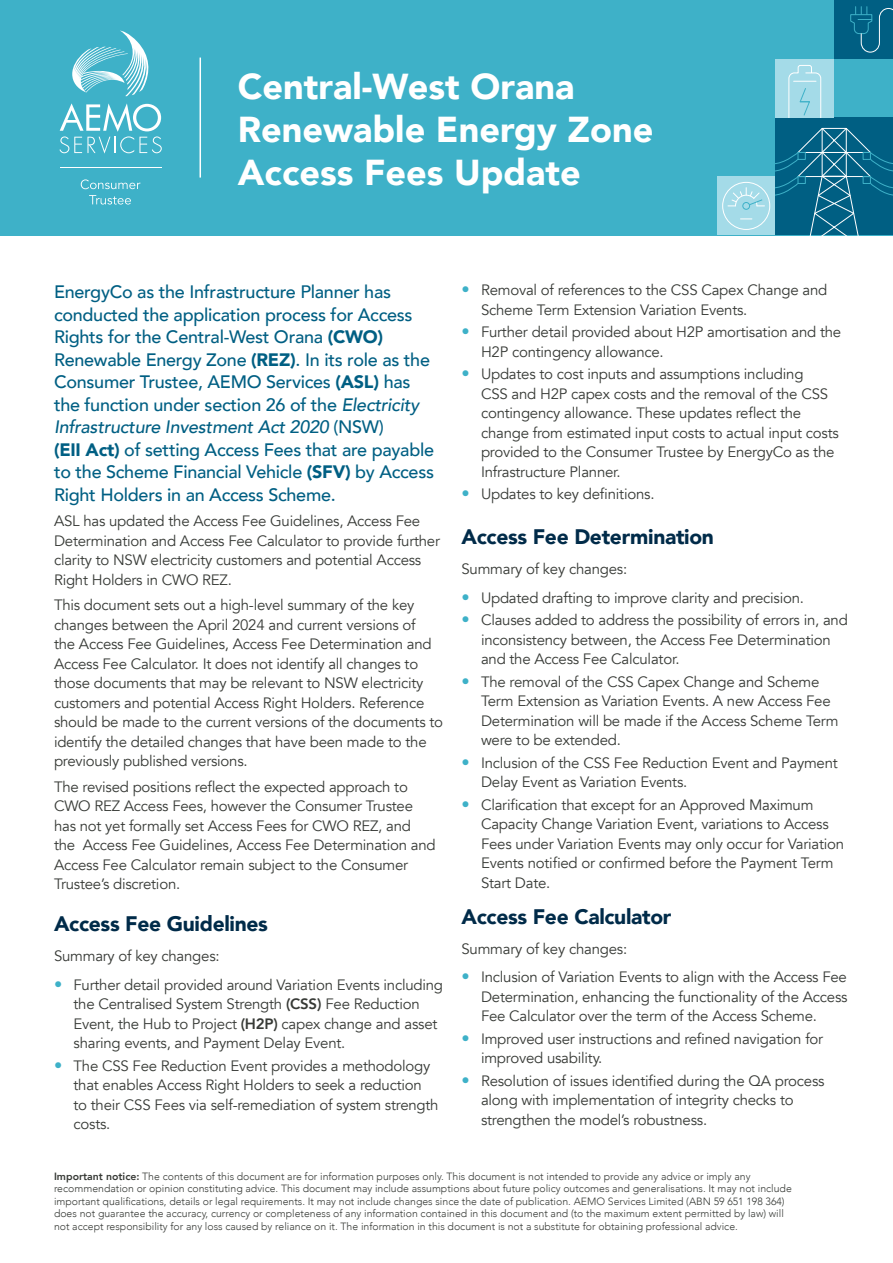
<style>
.page{position:relative;width:893px;height:1263px;background:#fff}
.page>*{position:absolute;margin:0;border:0;box-sizing:border-box;transform-origin:0 0}
.t1{font:900 36px/43.2px "Avenir";color:#fff}
.t2{font:900 21px "Avenir";letter-spacing:-.015em;color:#002b49}
.t3{font:500 18px/22.5px "Avenir";letter-spacing:-.015em;color:#005f83}
.t4{font:15px/19.5px "Avenir";letter-spacing:-.015em;color:#373a36}
.t5{font:300 10.5px/12.6px "Avenir";color:#373a36}
.s1{font-weight:900}
.s2{font-style:italic}
.s3{font-weight:800;font-size:16.5px;color:#3eb1c8}
.s4{font-weight:800}
</style>
<div class="page">
<div style="left:0;top:0;width:893px;height:235px;background:#3eb1c8"></div>
<svg style="left:72px;top:31px;width:77px;height:65px"></svg>
<svg style="left:59px;top:103px;width:103px;height:51px"></svg>
<hr style="left:60px;top:168px;width:101px;height:1px;background:#fff">
<svg style="left:81px;top:179px;width:59px;height:10px"></svg>
<svg style="left:89px;top:195px;width:42px;height:10px"></svg>
<hr style="left:200px;top:58px;width:1px;height:120px;background:#fff">
<div style="left:717px;top:177px;width:58px;height:58px;background:#a4dbe8"></div>
<div style="left:775px;top:118px;width:118px;height:117px;background:#005f83"></div>
<div style="left:775px;top:59px;width:59px;height:59px;background:#a4dbe8"></div>
<div style="left:834px;top:0;width:59px;height:59px;background:#005f83"></div>
<div style="left:722px;top:182px;width:48px;height:48px;border:1px solid #fff;border-radius:50%"></div>
<div style="left:742px;top:202px;width:8px;height:8px;border:1px solid #3eb1c8;border-radius:50%"></div>
<svg style="left:728px;top:188px;width:36px;height:19px"></svg>
<svg style="left:740px;top:218px;width:12px;height:1px"></svg>
<svg style="left:775px;top:127px;width:118px;height:108px"></svg>
<svg style="left:788px;top:65px;width:34px;height:53px"></svg>
<svg style="left:850px;top:7px;width:43px;height:46px"></svg>
<h1 class="t1" style="left:238px;top:64px;width:417px">Central-West Orana<br>Renewable Energy Zone<br>Access Fees Update</h1>
<p class="t3" style="left:54px;top:279px;width:382px">EnergyCo as the Infrastructure Planner has conducted the application process for Access Rights for the Central-West Orana <span class="s1">(CWO)<br></span>Renewable Energy Zone <span class="s1">(REZ)</span>. In its role as the Consumer Trustee, AEMO Services <span class="s1">(ASL)</span> has the function under section 26 of the <span class="s2">Electricity Infrastructure Investment Act 2020</span> (NSW)<br><span class="s1">(EII Act)</span> of setting Access Fees that are payable to the Scheme Financial Vehicle <span class="s1">(SFV)</span> by Access Right Holders in an Access Scheme.</p>
<p class="t4" style="left:54px;top:511px;width:388px">ASL has updated the Access Fee Guidelines, Access Fee Determination and Access Fee Calculator to provide further clarity to NSW electricity customers and potential Access Right Holders in CWO REZ.</p>
<p class="t4" style="left:54px;top:595px;width:391px">This document sets out a high-level summary of the key changes between the April 2024 and current versions of<br>the Access Fee Guidelines, Access Fee Determination and Access Fee Calculator. It does not identify all changes to those documents that may be relevant to NSW electricity customers and potential Access Right Holders. Reference should be made to the current versions of the documents to identify the detailed changes that have been made to the previously published versions.</p>
<p class="t4" style="left:54px;top:777px;width:383px">The revised positions reflect the expected approach to CWO REZ Access Fees, however the Consumer Trustee has not yet formally set Access Fees for CWO REZ, and the Access Fee Guidelines, Access Fee Determination and Access Fee Calculator remain subject to the Consumer Trustee’s discretion.</p>
<h2 class="t2" style="left:54px;top:906px;width:215px">Access Fee Guidelines</h2>
<p class="t4" style="left:54px;top:946px;width:167px">Summary of key changes:</p>
<p class="t4" style="left:74px;top:975px;width:371px;text-indent:-20px"><span class="s3">•</span> Further detail provided around Variation Events including the Centralised System Strength <span class="s4">(CSS)</span> Fee Reduction Event, the Hub to Project <span class="s4">(H2P)</span> capex change and asset sharing events, and Payment Delay Event.</p>
<p class="t4" style="left:74px;top:1056px;width:367px;text-indent:-20px"><span class="s3">•</span> The CSS Fee Reduction Event provides a methodology that enables Access Right Holders to seek a reduction to their CSS Fees via self-remediation of system strength costs.</p>
<p class="t4" style="left:481px;top:280px;width:348px;text-indent:-20px"><span class="s3">•</span> Removal of references to the CSS Capex Change and<br>Scheme Term Extension Variation Events.</p>
<p class="t4" style="left:481px;top:322px;width:362px;text-indent:-20px"><span class="s3">•</span> Further detail provided about H2P amortisation and the<br>H2P contingency allowance.</p>
<p class="t4" style="left:481px;top:364px;width:359px;text-indent:-20px"><span class="s3">•</span> Updates to cost inputs and assumptions including<br>CSS and H2P capex costs and the removal of the CSS contingency allowance. These updates reflect the change from estimated input costs to actual input costs provided to the Consumer Trustee by EnergyCo as the Infrastructure Planner.</p>
<p class="t4" style="left:461px;top:484px;width:195px"><span class="s3">•</span> Updates to key definitions.</p>
<h2 class="t2" style="left:461px;top:519px;width:254px">Access Fee Determination</h2>
<p class="t4" style="left:461px;top:559px;width:167px">Summary of key changes:</p>
<p class="t4" style="left:461px;top:588px;width:344px"><span class="s3">•</span> Updated drafting to improve clarity and precision.</p>
<p class="t4" style="left:481px;top:610px;width:368px;text-indent:-20px"><span class="s3">•</span> Clauses added to address the possibility of errors in, and inconsistency between, the Access Fee Determination and the Access Fee Calculator.</p>
<p class="t4" style="left:481px;top:672px;width:359px;text-indent:-20px"><span class="s3">•</span> The removal of the CSS Capex Change and Scheme Term Extension as Variation Events. A new Access Fee Determination will be made if the Access Scheme Term were to be extended.</p>
<p class="t4" style="left:481px;top:753px;width:358px;text-indent:-20px"><span class="s3">•</span> Inclusion of the CSS Fee Reduction Event and Payment<br>Delay Event as Variation Events.</p>
<p class="t4" style="left:481px;top:795px;width:365px;text-indent:-20px"><span class="s3">•</span> Clarification that except for an Approved Maximum Capacity Change Variation Event, variations to Access Fees under Variation Events may only occur for Variation Events notified or confirmed before the Payment Term Start Date.</p>
<h2 class="t2" style="left:461px;top:898px;width:211px">Access Fee Calculator</h2>
<p class="t4" style="left:461px;top:939px;width:167px">Summary of key changes:</p>
<p class="t4" style="left:481px;top:967px;width:368px;text-align:justify;text-indent:-20px"><span class="s3">•</span> Inclusion of Variation Events to align with the Access Fee Determination, enhancing the functionality of the Access Fee Calculator over the term of the Access Scheme.</p>
<p class="t4" style="left:481px;top:1029px;width:344px;text-indent:-20px"><span class="s3">•</span> Improved user instructions and refined navigation for improved usability.</p>
<p class="t4" style="left:481px;top:1071px;width:345px;text-indent:-20px"><span class="s3">•</span> Resolution of issues identified during the QA process along with implementation of integrity checks to strengthen the model’s robustness.</p>
<p class="t5" style="left:54px;top:1170px;width:739px"><span class="s4">Important notice:</span> The contents of this document are for information purposes only. This document is not intended to provide any advice or imply any recommendation or opinion constituting advice. This document may include assumptions about future policy outcomes and generalisations. It may not include important qualifications, details or legal requirements. It may not include changes since the date of publication. AEMO Services Limited (ABN 59 651 198 364) does not guarantee the accuracy, currency or completeness of any information contained in this document and (to the maximum extent permitted by law) will not accept responsibility for any loss caused by reliance on it. The information in this document is not a substitute for obtaining professional advice.</p>
</div>
